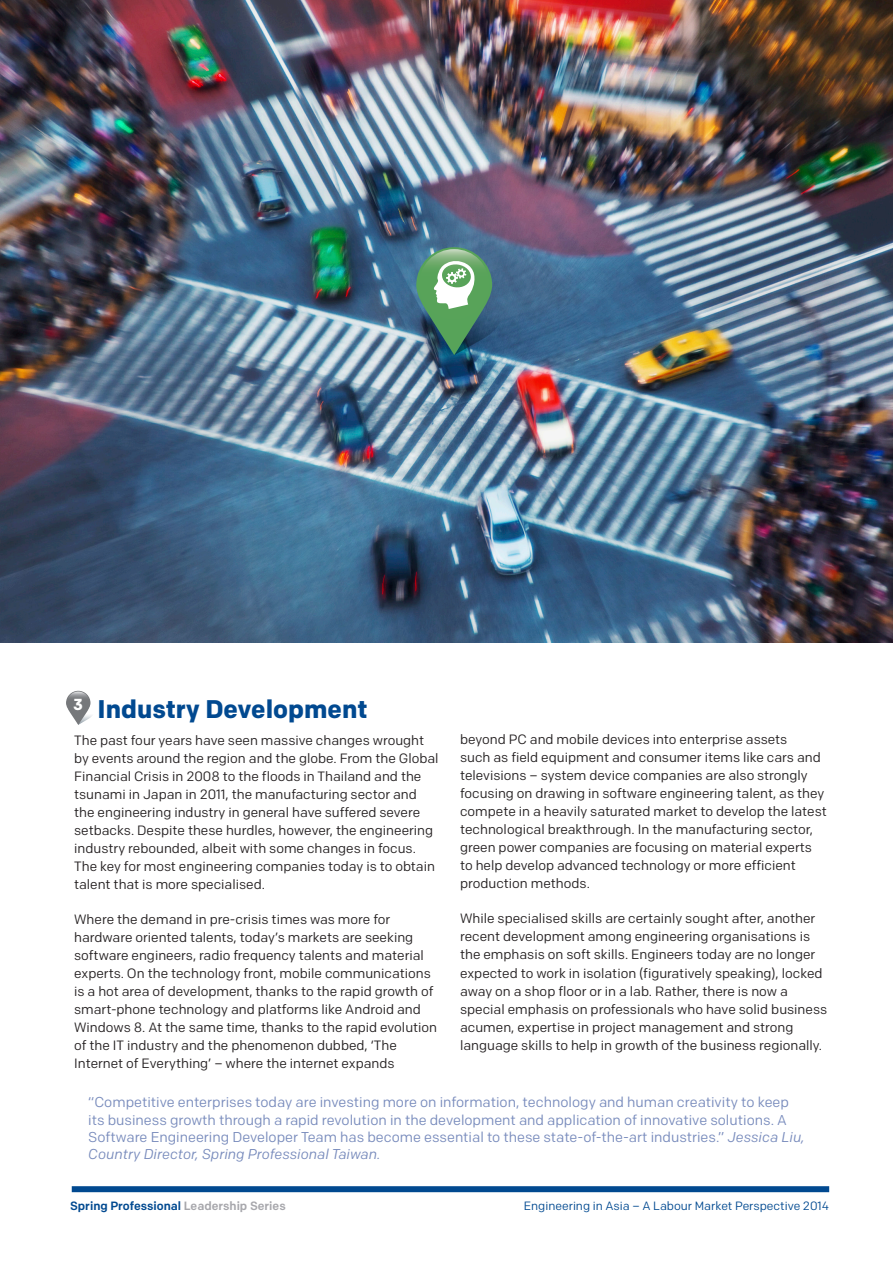
<style>
.page{position:relative;width:893px;height:1263px;background:#fff}
.page>*{position:absolute;margin:0;border:0;box-sizing:border-box;transform-origin:0 0}
.t1{font:700 25.5px "Colfax";color:#014990}
.t2{font:700 15.9px "Colfax";color:#fff}
.t3{font:14.25px/17.2px "Colfax";color:#788bbc}
.t4{font:13.5px/18px "Colfax";color:#231f20}
.t5{font:12px "Colfax";color:#014990}
.t6{font:500 12px "Colfax";color:#014990}
.s1{font-style:italic}
.s2{color:#a7a7ac}
</style>
<div class="page">
<svg style="left:66px;top:691px;width:26px;height:34px"></svg>
<svg style="left:67px;top:691px;width:23px;height:23px"></svg>
<div style="left:72px;top:1186px;width:757px;height:6px;background:#014990"></div>
<img style="left:0;top:0;width:893px;height:643px">
<svg style="left:416px;top:247px;width:87px;height:108px;background:#609181"></svg>
<p class="t2" style="left:73px;top:694px;width:11px">3</p>
<p class="t1" style="left:98px;top:694px;width:271px">Industry Development</p>
<p class="t4" style="left:74px;top:731px;width:366px">The past four years have seen massive changes wrought by events around the region and the globe. From the Global Financial Crisis in 2008 to the floods in Thailand and the tsunami in Japan in 2011, the manufacturing sector and the engineering industry in general have suffered severe setbacks. Despite these hurdles, however, the engineering industry rebounded, albeit with some changes in focus.<br>The key for most engineering companies today is to obtain talent that is more specialised.</p>
<p class="t4" style="left:74px;top:910px;width:364px">Where the demand in pre-crisis times was more for hardware oriented talents, today’s markets are seeking software engineers, radio frequency talents and material experts. On the technology front, mobile communications is a hot area of development, thanks to the rapid growth of smart-phone technology and platforms like Android and Windows 8. At the same time, thanks to the rapid evolution of the IT industry and the phenomenon dubbed, ‘The Internet of Everything’ – where the internet expands</p>
<p class="t4" style="left:460px;top:731px;width:368px">beyond PC and mobile devices into enterprise assets<br>such as field equipment and consumer items like cars and televisions – system device companies are also strongly focusing on drawing in software engineering talent, as they compete in a heavily saturated market to develop the latest technological breakthrough. In the manufacturing sector, green power companies are focusing on material experts to help develop advanced technology or more efficient production methods.</p>
<p class="t4" style="left:460px;top:910px;width:369px">While specialised skills are certainly sought after, another recent development among engineering organisations is the emphasis on soft skills. Engineers today are no longer expected to work in isolation (figuratively speaking), locked away on a shop floor or in a lab. Rather, there is now a special emphasis on professionals who have solid business acumen, expertise in project management and strong language skills to help in growth of the business regionally.</p>
<p class="t3" style="left:88px;top:1094px;width:718px">“Competitive enterprises today are investing more on information, technology and human creativity to keep its business growth through a rapid revolution in the development and application of innovative solutions. A Software Engineering Developer Team has become essential to these state-of-the-art industries.” <span class="s1">Jessica Liu, Country Director, Spring Professional Taiwan.</span></p>
<p class="t6" style="left:70px;top:1198px;width:217px">Spring Professional <span class="s2">Leadership Series</span></p>
<p class="t5" style="left:524px;top:1198px;width:307px">Engineering in Asia – A Labour Market Perspective 2014</p>
</div>
